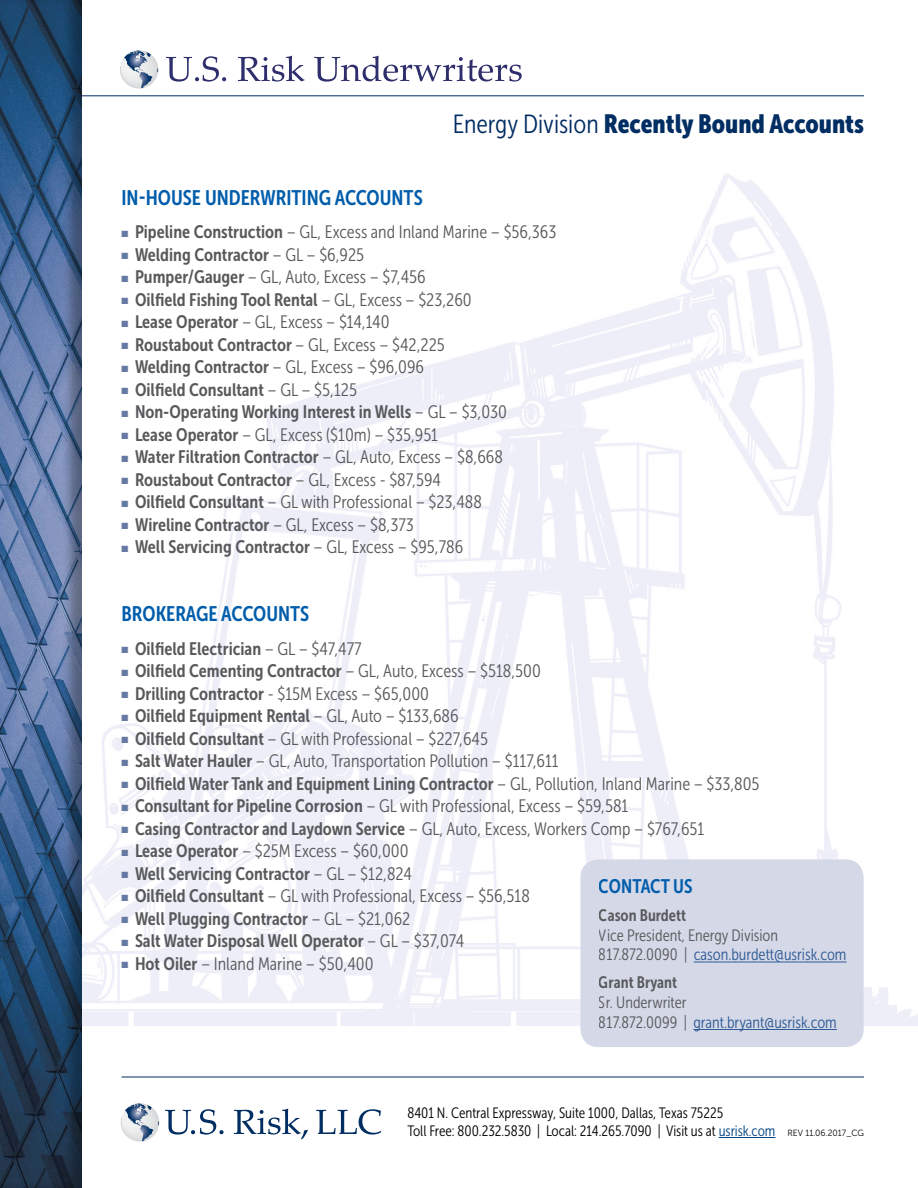
<style>
.page{position:relative;width:918px;height:1188px;background:#fff}
.page>*{position:absolute;margin:0;border:0;box-sizing:border-box;transform-origin:0 0}
.t1{font:26.25px "Museo Sans Cond 900";color:#002d62}
.t2{font:21px "Museo Sans Cond 700";color:#005dac}
.t3{font:19.5px "Museo Sans Cond 700";color:#005dac}
.t4{font:18px "Museo Sans Cond 700";color:#58595b}
.t5{font:18px "Museo Sans Cond 300";color:#58595b}
.t6{font:16.5px/19.8px "Museo Sans Cond 300";color:#58595b}
.t7{font:16.5px "Museo Sans Cond 700";color:#58595b}
.t8{font:15px/18px "Museo Sans Cond 300";color:#000}
.t9{font:9px "Museo Sans 300";color:#000;scale:.95 1}
.s1{font-family:"Museo Sans Cond 300"}
.s2{color:#6579a2}
.s3{font-family:"Museo Sans Cond 700"}
.s4{color:#305b95}
.s5{color:#004483}
</style>
<div class="page">
<hr style="left:81px;top:95px;width:783px;height:1px;background:#002d62">
<div style="left:0;top:0;width:93px;height:1188px;background:#000;opacity:.33"></div>
<svg style="left:166px;top:56px;width:60px;height:26px"></svg>
<svg style="left:238px;top:56px;width:67px;height:26px"></svg>
<svg style="left:314px;top:56px;width:208px;height:26px"></svg>
<svg style="left:120px;top:50px;width:38px;height:39px"></svg>
<svg style="left:138px;top:69px;width:6px;height:2px"></svg>
<svg style="left:126px;top:50px;width:25px;height:12px"></svg>
<svg style="left:165px;top:1109px;width:59px;height:26px"></svg>
<svg style="left:234px;top:1109px;width:74px;height:30px"></svg>
<svg style="left:316px;top:1109px;width:65px;height:26px"></svg>
<svg style="left:121px;top:1103px;width:38px;height:39px"></svg>
<svg style="left:139px;top:1122px;width:6px;height:2px"></svg>
<svg style="left:127px;top:1103px;width:25px;height:12px"></svg>
<hr style="left:122px;top:1077px;width:742px;height:1px;background:#002d62">
<hr style="left:719px;top:1137px;width:56px;height:1px;background:#004483">
<div style="left:580px;top:859px;width:284px;height:188px;background:#d4d8e7;border-radius:18px"></div>
<hr style="left:694px;top:962px;width:153px;height:1px;background:#305b95">
<hr style="left:693px;top:1029px;width:144px;height:1px;background:#305b95">
<h1 class="t1" style="left:453px;top:109px;width:413px"><span class="s1">Energy Division</span> Recently Bound Accounts</h1>
<p class="t2" style="left:122px;top:186px;width:303px">IN-HOUSE UNDERWRITING ACCOUNTS</p>
<p class="t5" style="left:122px;top:222px;width:436px"><span class="s2">■</span> <span class="s3">Pipeline Construction</span> – GL, Excess and Inland Marine – $56,363</p>
<p class="t4" style="left:122px;top:244px;width:244px"><span class="s2">■</span> Welding Contractor <span class="s1">– GL – $6,925</span></p>
<p class="t5" style="left:122px;top:267px;width:306px"><span class="s2">■</span> <span class="s3">Pumper/Gauger</span> – GL, Auto, Excess – $7,456</p>
<p class="t4" style="left:122px;top:289px;width:352px"><span class="s2">■</span> Oilfield Fishing Tool Rental <span class="s1">– GL, Excess – $23,260</span></p>
<p class="t5" style="left:122px;top:312px;width:270px"><span class="s2">■</span> <span class="s3">Lease Operator</span> – GL, Excess – $14,140</p>
<p class="t4" style="left:122px;top:334px;width:325px"><span class="s2">■</span> Roustabout Contractor <span class="s1">– GL, Excess – $42,225</span></p>
<p class="t5" style="left:122px;top:357px;width:304px"><span class="s2">■</span> <span class="s3">Welding Contractor</span> – GL, Excess – $96,096</p>
<p class="t4" style="left:122px;top:379px;width:237px"><span class="s2">■</span> Oilfield Consultant <span class="s1">– GL – $5,125</span></p>
<p class="t4" style="left:122px;top:402px;width:387px"><span class="s2">■</span> Non-Operating Working Interest in Wells <span class="s1">– GL – $3,030</span></p>
<p class="t5" style="left:122px;top:425px;width:318px"><span class="s2">■</span> <span class="s3">Lease Operator</span> – GL, Excess ($10m) – $35,951</p>
<p class="t4" style="left:122px;top:447px;width:383px"><span class="s2">■</span> Water Filtration Contractor <span class="s1">– GL, Auto, Excess – $8,668</span></p>
<p class="t4" style="left:122px;top:469px;width:321px"><span class="s2">■</span> Roustabout Contractor <span class="s1">– GL, Excess - $87,594</span></p>
<p class="t5" style="left:122px;top:492px;width:362px"><span class="s2">■</span> <span class="s3">Oilfield Consultant</span> – GL with Professional – $23,488</p>
<p class="t4" style="left:122px;top:514px;width:294px"><span class="s2">■</span> Wireline Contractor <span class="s1">– GL, Excess – $8,373</span></p>
<p class="t4" style="left:122px;top:537px;width:343px"><span class="s2">■</span> Well Servicing Contractor <span class="s1">– GL, Excess – $95,786</span></p>
<p class="t2" style="left:122px;top:602px;width:189px">BROKERAGE ACCOUNTS</p>
<p class="t4" style="left:122px;top:638px;width:242px"><span class="s2">■</span> Oilfield Electrician <span class="s1">– GL – $47,477</span></p>
<p class="t4" style="left:122px;top:661px;width:421px"><span class="s2">■</span> Oilfield Cementing Contractor <span class="s1">– GL, Auto, Excess – $518,500</span></p>
<p class="t5" style="left:122px;top:684px;width:309px"><span class="s2">■</span> <span class="s3">Drilling Contractor</span> - $15M Excess – $65,000</p>
<p class="t4" style="left:122px;top:706px;width:339px"><span class="s2">■</span> Oilfield Equipment Rental <span class="s1">– GL, Auto – $133,686</span></p>
<p class="t5" style="left:122px;top:729px;width:368px"><span class="s2">■</span> <span class="s3">Oilfield Consultant</span> – GL with Professional – $227,645</p>
<p class="t5" style="left:122px;top:751px;width:439px"><span class="s2">■</span> <span class="s3">Salt Water Hauler</span> – GL, Auto, Transportation Pollution – $117,611</p>
<p class="t4" style="left:122px;top:773px;width:640px"><span class="s2">■</span> Oilfield Water Tank and Equipment Lining Contractor <span class="s1">– GL, Pollution, Inland Marine – $33,805</span></p>
<p class="t5" style="left:122px;top:796px;width:508px"><span class="s2">■</span> <span class="s3">Consultant for Pipeline Corrosion</span> – GL with Professional, Excess – $59,581</p>
<p class="t5" style="left:122px;top:819px;width:584px"><span class="s2">■</span> <span class="s3">Casing Contractor and Laydown Service</span> – GL, Auto, Excess, Workers Comp – $767,651</p>
<p class="t5" style="left:122px;top:841px;width:289px"><span class="s2">■</span> <span class="s3">Lease Operator</span> – $25M Excess – $60,000</p>
<p class="t4" style="left:122px;top:863px;width:292px"><span class="s2">■</span> Well Servicing Contractor <span class="s1">– GL – $12,824</span></p>
<p class="t5" style="left:122px;top:886px;width:410px"><span class="s2">■</span> <span class="s3">Oilfield Consultant</span> – GL with Professional, Excess – $56,518</p>
<p class="t4" style="left:122px;top:908px;width:290px"><span class="s2">■</span> Well Plugging Contractor <span class="s1">– GL – $21,062</span></p>
<p class="t4" style="left:122px;top:931px;width:344px"><span class="s2">■</span> Salt Water Disposal Well Operator <span class="s1">– GL – $37,074</span></p>
<p class="t5" style="left:122px;top:954px;width:253px"><span class="s2">■</span> <span class="s3">Hot Oiler</span> – Inland Marine – $50,400</p>
<p class="t3" style="left:599px;top:875px;width:95px">CONTACT US</p>
<p class="t7" style="left:599px;top:906px;width:89px">Cason Burdett</p>
<p class="t6" style="left:599px;top:925px;width:249px">Vice President, Energy Division<br>817.872.0090 | <span class="s4">cason.burdett@usrisk.com</span></p>
<p class="t7" style="left:599px;top:973px;width:80px">Grant Bryant</p>
<p class="t6" style="left:599px;top:993px;width:239px">Sr. Underwriter<br>817.872.0099 | <span class="s4">grant.bryant@usrisk.com</span></p>
<p class="t8" style="left:407px;top:1104px;width:370px">8401 N. Central Expressway, Suite 1000, Dallas, Texas 75225<br>Toll Free: 800.232.5830 | Local: 214.265.7090 | Visit us at <span class="s5">usrisk.com</span></p>
<p class="t9" style="left:788px;top:1128px;width:82px">REV 11.06.2017_CG</p>
</div>
